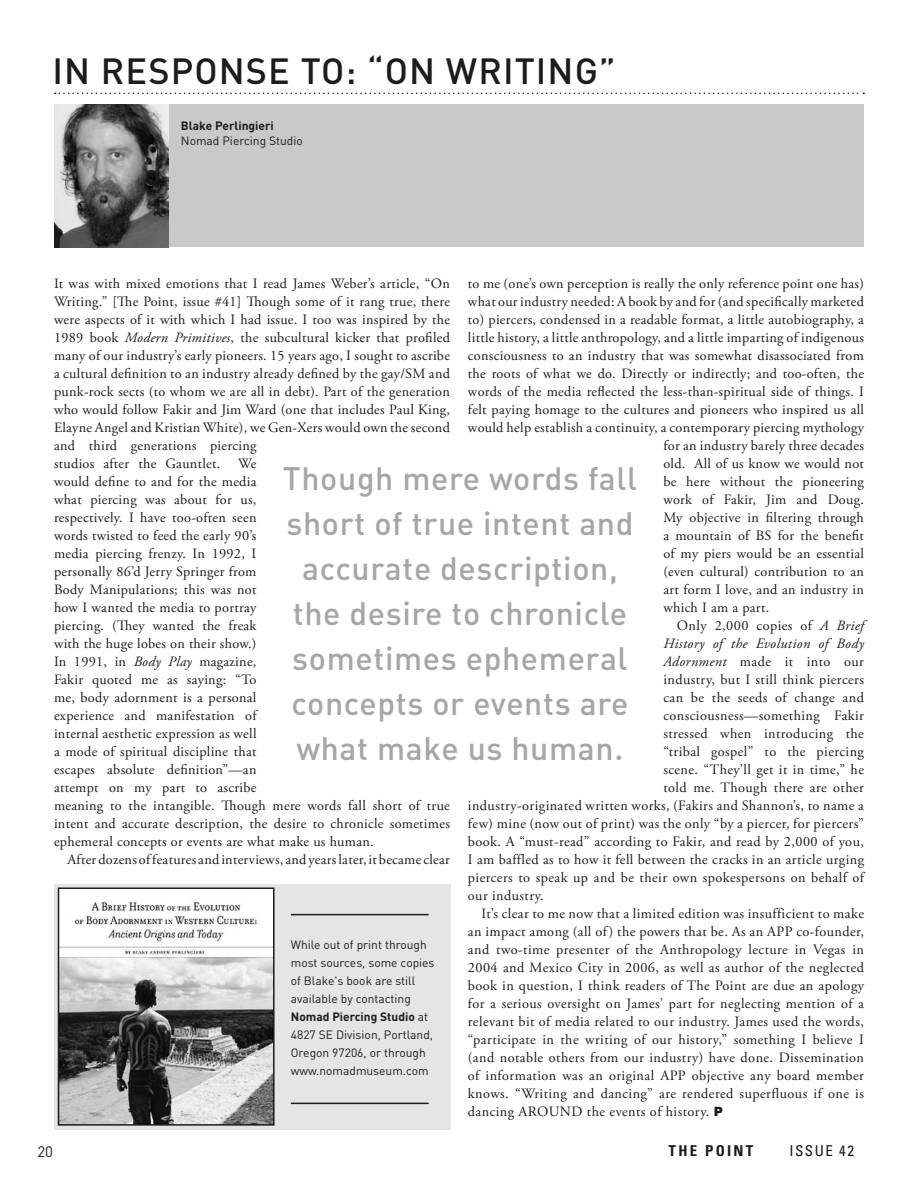
<style>
.page{position:relative;width:918px;height:1188px;background:#fff}
.page>*{position:absolute;margin:0;border:0;box-sizing:border-box;transform-origin:0 0}
.t1{font:500 36px "DIN";letter-spacing:.03em;color:#1c1c1a}
.t2{font:32.1px/45px "DIN Medium Alternate";letter-spacing:.02em;color:#a6a6a7;text-align:center}
.t3{font:700 condensed 15px "Univers LT Std";letter-spacing:.15em;color:#1c1c1a}
.t4{font:condensed 15px "Univers LT Std";letter-spacing:.1em;color:#1c1c1a}
.t5{font:15px "DIN";color:#1c1c1a}
.t6{font:14.25px/18px "Adobe Garamond Pro";letter-spacing:.02em;color:#1c1c1a}
.t7{font:italic 14.25px "Adobe Garamond Pro";letter-spacing:.03em;color:#1c1c1a}
.t8{font:12px/18px "DIN";color:#1c1c1a}
.t9{font:700 12px "DIN";color:#1c1c1a}
.s1{font-style:italic}
.s2{font-family:"Arial";font-weight:900;font-size:12.75px}
.s3{font-weight:700}
</style>
<div class="page">
<svg style="left:55px;top:93px;width:809px;height:1px"></svg>
<div style="left:54px;top:104px;width:810px;height:143px;background:#c9c9ca"></div>
<img style="left:54px;top:104px;width:114px;height:143px">
<div style="left:54px;top:884px;width:396px;height:246px;background:#e5e5e5"></div>
<img style="left:61px;top:891px;width:211px;height:232px">
<div style="left:58px;top:888px;width:217px;height:238px;border:2px solid #1c1c1a"></div>
<hr style="left:291px;top:914px;width:138px;height:1px;background:#1c1c1a">
<hr style="left:291px;top:1103px;width:138px;height:1px;background:#1c1c1a">
<h1 class="t1" style="left:52px;top:48px;width:73px">IN RESPONSE</h1>
<h1 class="t1" style="left:301px;top:48px;width:222px">TO: “ON WRITING</h1>
<h1 class="t1" style="left:599px;top:48px;width:18px">”</h1>
<p class="t9" style="left:181px;top:118px;width:95px">Blake Perlingieri</p>
<p class="t8" style="left:181px;top:131px;width:124px">Nomad Piercing Studio</p>
<p class="t6" style="left:468px;top:275px;width:398px">to me (one’s own perception is really the only reference point one has)</p>
<p class="t6" style="left:468px;top:293px;width:398px">what our industry needed: A book by and for (and specifically marketed</p>
<p class="t6" style="left:468px;top:311px;width:397px">to) piercers, condensed in a readable format, a little autobiography, a</p>
<p class="t6" style="left:468px;top:329px;width:398px">little history, a little anthropology, and a little imparting of indigenous</p>
<p class="t6" style="left:468px;top:347px;width:397px">consciousness to an industry that was somewhat disassociated from</p>
<p class="t6" style="left:468px;top:365px;width:398px">the roots of what we do. Directly or indirectly; and too-often, the</p>
<p class="t6" style="left:468px;top:383px;width:397px">words of the media reflected the less-than-spiritual side of things. I</p>
<p class="t6" style="left:468px;top:401px;width:398px">felt paying homage to the cultures and pioneers who inspired us all</p>
<p class="t6" style="left:468px;top:419px;width:398px">would help establish a continuity, a contemporary piercing mythology</p>
<p class="t6" style="left:663px;top:437px;width:202px">for an industry barely three decades</p>
<p class="t6" style="left:663px;top:455px;width:202px">old. All of us know we would not</p>
<p class="t6" style="left:663px;top:473px;width:202px">be here without the pioneering</p>
<p class="t6" style="left:663px;top:491px;width:202px">work of Fakir, Jim and Doug.</p>
<p class="t6" style="left:663px;top:509px;width:202px">My objective in filtering through</p>
<p class="t6" style="left:663px;top:527px;width:202px">a mountain of BS for the benefit</p>
<p class="t6" style="left:663px;top:545px;width:202px">of my piers would be an essential</p>
<p class="t6" style="left:663px;top:563px;width:202px">(even cultural) contribution to an</p>
<p class="t6" style="left:663px;top:581px;width:202px">art form I love, and an industry in</p>
<p class="t6" style="left:663px;top:599px;width:107px">which I am a part.</p>
<p class="t6" style="left:677px;top:617px;width:189px">Only 2,000 copies of <span class="s1">A Brief</span></p>
<p class="t7" style="left:663px;top:635px;width:202px">History of the Evolution of Body</p>
<p class="t6" style="left:663px;top:653px;width:202px"><span class="s1">Adornment</span> made it into our</p>
<p class="t6" style="left:663px;top:671px;width:202px">industry, but I still think piercers</p>
<p class="t6" style="left:663px;top:689px;width:202px">can be the seeds of change and</p>
<p class="t6" style="left:663px;top:707px;width:202px">consciousness—something Fakir</p>
<p class="t6" style="left:663px;top:725px;width:202px">stressed when introducing the</p>
<p class="t6" style="left:663px;top:743px;width:202px">“tribal gospel” to the piercing</p>
<p class="t6" style="left:663px;top:761px;width:202px">scene. “They’ll get it in time,” he</p>
<p class="t6" style="left:663px;top:779px;width:202px">told me. Though there are other</p>
<p class="t6" style="left:468px;top:797px;width:397px">industry-originated written works, (Fakirs and Shannon’s, to name a</p>
<p class="t6" style="left:468px;top:815px;width:398px">few) mine (now out of print) was the only “by a piercer, for piercers”</p>
<p class="t6" style="left:468px;top:833px;width:397px">book. A “must-read” according to Fakir, and read by 2,000 of you,</p>
<p class="t6" style="left:468px;top:851px;width:398px">I am baffled as to how it fell between the cracks in an article urging</p>
<p class="t6" style="left:468px;top:869px;width:397px">piercers to speak up and be their own spokespersons on behalf of</p>
<p class="t6" style="left:468px;top:887px;width:77px">our industry.</p>
<p class="t6" style="left:481px;top:905px;width:384px">It’s clear to me now that a limited edition was insufficient to make</p>
<p class="t6" style="left:468px;top:923px;width:398px">an impact among (all of) the powers that be. As an APP co-founder,</p>
<p class="t6" style="left:468px;top:941px;width:397px">and two-time presenter of the Anthropology lecture in Vegas in</p>
<p class="t6" style="left:468px;top:959px;width:398px">2004 and Mexico City in 2006, as well as author of the neglected</p>
<p class="t6" style="left:468px;top:977px;width:398px">book in question, I think readers of The Point are due an apology</p>
<p class="t6" style="left:468px;top:995px;width:397px">for a serious oversight on James’ part for neglecting mention of a</p>
<p class="t6" style="left:468px;top:1013px;width:397px">relevant bit of media related to our industry. James used the words,</p>
<p class="t6" style="left:468px;top:1031px;width:398px">“participate in the writing of our history,” something I believe I</p>
<p class="t6" style="left:468px;top:1049px;width:397px">(and notable others from our industry) have done. Dissemination</p>
<p class="t6" style="left:468px;top:1067px;width:398px">of information was an original APP objective any board member</p>
<p class="t6" style="left:468px;top:1085px;width:397px">knows. “Writing and dancing” are rendered superfluous if one is</p>
<p class="t6" style="left:468px;top:1103px;width:257px">dancing AROUND the events of history. <span class="s2">P</span></p>
<p class="t6" style="left:54px;top:275px;width:398px">It was with mixed emotions that I read James Weber’s article, “On Writing.” [The Point, issue #41] Though some of it rang true, there were aspects of it with which I had issue. I too was inspired by the 1989 book <span class="s1">Modern Primitives</span>, the subcultural kicker that profiled many of our industry’s early pioneers. 15 years ago, I sought to ascribe a cultural definition to an industry already defined by the gay/SM and punk-rock sects (to whom we are all in debt). Part of the generation who would follow Fakir and Jim Ward (one that includes Paul King, Elayne Angel and Kristian White), we Gen-Xers would own the second and third generations piercing<br>studios after the Gauntlet. We<br>would define to and for the media<br>what piercing was about for us,<br>respectively. I have too-often seen<br>words twisted to feed the early 90’s<br>media piercing frenzy. In 1992, I<br>personally 86’d Jerry Springer from<br>Body Manipulations; this was not<br>how I wanted the media to portray<br>piercing. (They wanted the freak<br>with the huge lobes on their show.)<br>In 1991, in <span class="s1">Body Play</span> magazine,<br>Fakir quoted me as saying: “To<br>me, body adornment is a personal<br>experience and manifestation of<br>internal aesthetic expression as well<br>a mode of spiritual discipline that<br>escapes absolute definition”—an<br>attempt on my part to ascribe<br>meaning to the intangible. Though mere words fall short of true intent and accurate description, the desire to chronicle sometimes ephemeral concepts or events are what make us human.</p>
<p class="t6" style="left:67px;top:851px;width:384px">After dozens of features and interviews, and years later, it became clear</p>
<h2 class="t2" style="left:283px;top:455px;width:356px">Though mere words fall short of true intent and accurate description, the desire to chronicle sometimes ephemeral concepts or events are what make us human.</h2>
<p class="t8" style="left:291px;top:936px;width:145px">While out of print through most sources, some copies of Blake's book are still available by contacting<br><span class="s3">Nomad Piercing Studio</span> at<br>4827 SE Division, Portland,<br>Oregon 97206, or through www.nomadmuseum.com</p>
<p class="t5" style="left:38px;top:1142px;width:17px">20</p>
<p class="t3" style="left:669px;top:1141px;width:86px">THE POINT</p>
<p class="t4" style="left:789px;top:1141px;width:66px">ISSUE 42</p>
</div>
